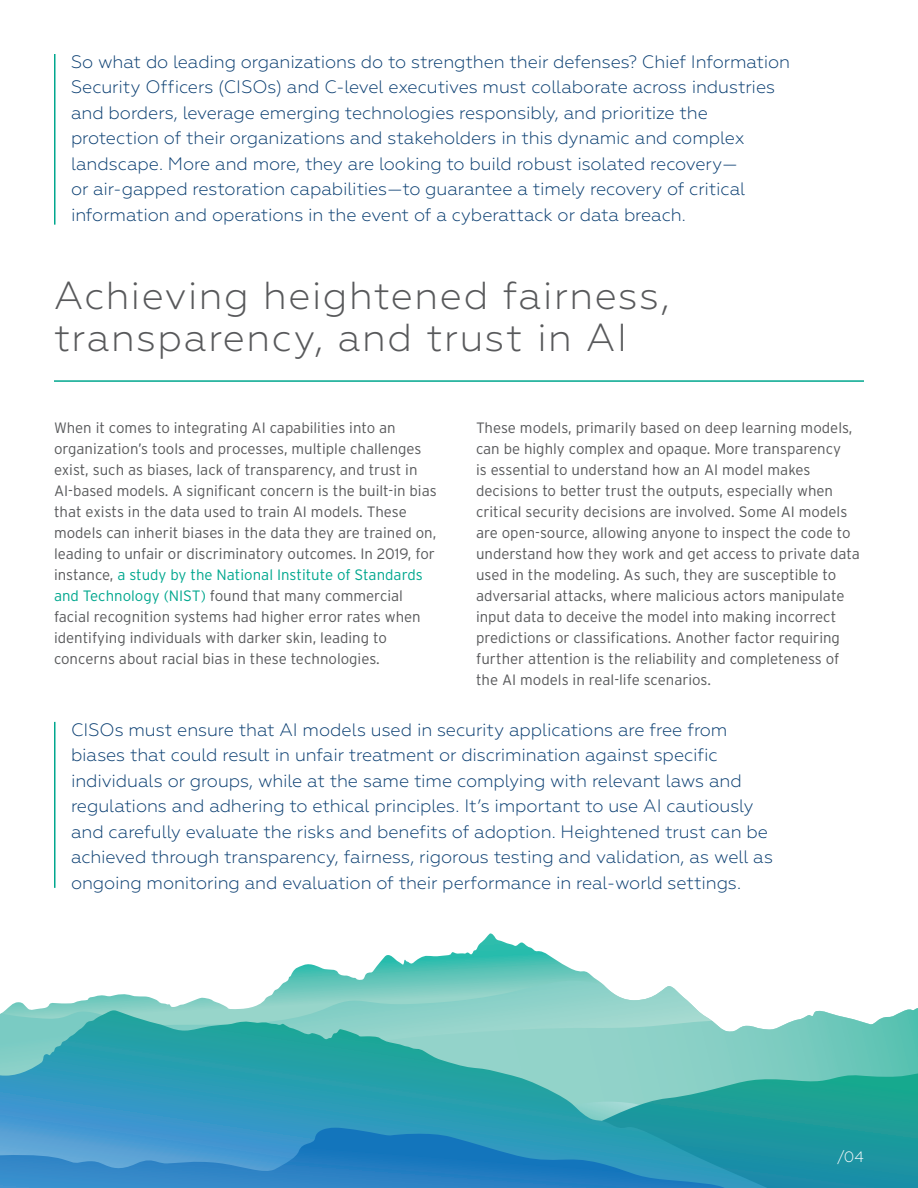
<style>
.page{position:relative;width:918px;height:1188px;background:#fff}
.page>*{position:absolute;margin:0;border:0;box-sizing:border-box;transform-origin:0 0}
.t1{font:300 39px/42px "Geometria";letter-spacing:.04em;color:#58595b}
.Body_Copy_Quote{font:300 18px/25.5px "Geometria";letter-spacing:-.005em;color:#0b3f72}
.Body_Copy{font:300 15px/21px "Interstate";color:#58595b}
.Page_Numbers-White{font:300 15px "Geometria";color:#fff}
.s1{color:#00a78e}
</style>
<div class="page">
<svg style="left:287px;top:933px;width:312px;height:48px"></svg>
<svg style="left:6px;top:981px;width:689px;height:29px"></svg>
<svg style="left:368px;top:1008px;width:550px;height:65px;background:#83d0c4"></svg>
<svg style="left:0;top:1010px;width:767px;height:63px;background:#6ac1bd"></svg>
<svg style="left:0;top:1073px;width:918px;height:115px;background:#3098b7"></svg>
<hr style="left:54px;top:380px;width:810px;height:2px;background:#00a78e">
<hr style="left:54px;top:54px;width:2px;height:171px;background:#00a78e">
<hr style="left:54px;top:722px;width:2px;height:166px;background:#00a78e">
<p class="Body_Copy_Quote" style="left:71px;top:49px;width:721px">So what do leading organizations do to strengthen their defenses? Chief Information Security Officers (CISOs) and C-level executives must collaborate across industries and borders, leverage emerging technologies responsibly, and prioritize the protection of their organizations and stakeholders in this dynamic and complex landscape. More and more, they are looking to build robust isolated recovery—<br>or air-gapped restoration capabilities—to guarantee a timely recovery of critical information and operations in the event of a cyberattack or data breach.</p>
<p class="t1" style="left:54px;top:274px;width:618px">Achieving heightened fairness, transparency, and trust in AI</p>
<p class="Body_Copy" style="left:54px;top:418px;width:384px">When it comes to integrating AI capabilities into an organization’s tools and processes, multiple challenges exist, such as biases, lack of transparency, and trust in AI-based models. A significant concern is the built-in bias that exists in the data used to train AI models. These models can inherit biases in the data they are trained on, leading to unfair or discriminatory outcomes. In 2019, for instance, <span class="s1">a study by the National Institute of Standards and Technology (NIST)</span> found that many commercial facial recognition systems had higher error rates when identifying individuals with darker skin, leading to concerns about racial bias in these technologies.</p>
<p class="Body_Copy" style="left:476px;top:418px;width:385px">These models, primarily based on deep learning models, can be highly complex and opaque. More transparency<br>is essential to understand how an AI model makes decisions to better trust the outputs, especially when critical security decisions are involved. Some AI models are open-source, allowing anyone to inspect the code to understand how they work and get access to private data used in the modeling. As such, they are susceptible to adversarial attacks, where malicious actors manipulate input data to deceive the model into making incorrect predictions or classifications. Another factor requiring further attention is the reliability and completeness of the AI models in real-life scenarios.</p>
<p class="Body_Copy_Quote" style="left:71px;top:717px;width:704px">CISOs must ensure that AI models used in security applications are free from biases that could result in unfair treatment or discrimination against specific individuals or groups, while at the same time complying with relevant laws and regulations and adhering to ethical principles. It’s important to use AI cautiously and carefully evaluate the risks and benefits of adoption. Heightened trust can be achieved through transparency, fairness, rigorous testing and validation, as well as ongoing monitoring and evaluation of their performance in real-world settings.</p>
<p class="Page_Numbers-White" style="left:837px;top:1148px;width:28px">/04</p>
</div>
